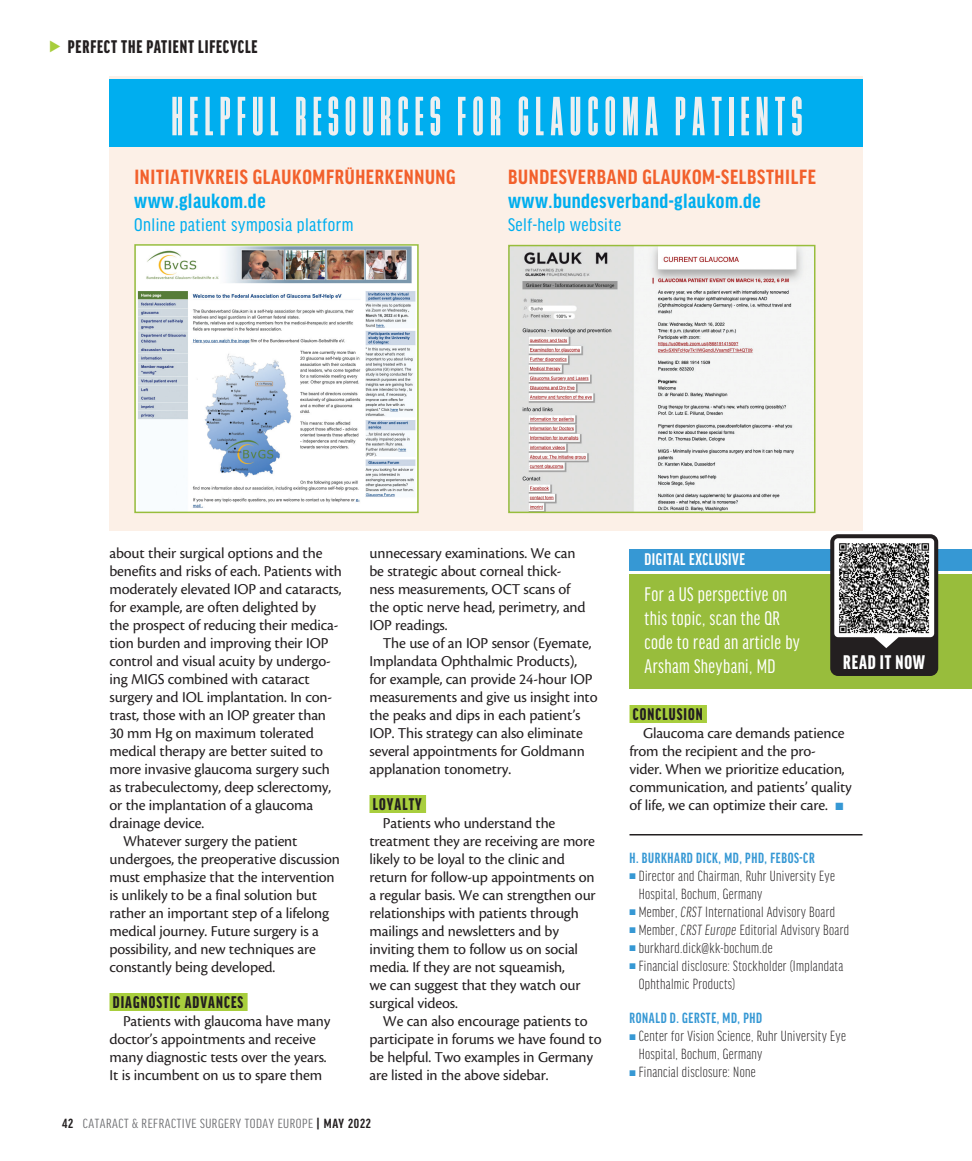
<style>
.page{position:relative;width:972px;height:1161px;background:#fff}
.page>*{position:absolute;margin:0;border:0;box-sizing:border-box;transform-origin:0 0}
.t1{font:57.75px "Bee Four";letter-spacing:.1em;color:#edeff0}
.body{font:700 condensed 21.9px "Good Headline Pro";letter-spacing:.03em;color:#f2602c}
.body-2{font:700 condensed 21.9px "Good Headline Pro";letter-spacing:.02em;color:#00aeef}
.sidebar_h1{font:21px/24px "Good Headline Pro X Cond News";letter-spacing:.02em;color:#fff}
.subhead_alternate{font:900 extra-condensed 21px "Good Headline Pro";letter-spacing:.04em;color:#fff}
.body-3{font:19.5px "Good Headline Pro Cond News";letter-spacing:.02em;color:#00aeef}
.t2{font:900 extra-condensed 19.5px "Good Headline Pro";letter-spacing:.045em;color:#231f20}
.subhead{font:900 extra-condensed 18px "Good Headline Pro";letter-spacing:.06em;color:#231f20}
.sidebar_h1-2{font:700 extra-condensed 18px "Good Headline Pro";letter-spacing:.03em;color:#fff}
.body-4{font:15.75px/18px "Cronos Pro";letter-spacing:-.01em;color:#231f20}
.bio_info{font:300 extra-condensed 15.75px/18px "Good Headline Pro";letter-spacing:.02em;color:#231f20}
.bio_name{font:700 extra-condensed 15.75px "Good Headline Pro";letter-spacing:.04em;color:#3698d4}
.bio_name_no_line{font:700 extra-condensed 15.75px "Good Headline Pro";letter-spacing:.04em;color:#3698d4}
.t3{font:extra-condensed 14.1px "Good Headline Pro";letter-spacing:.035em;color:#6c6d70;scale:1.11 1}
.s1{font-weight:700;color:#231f20}
.s2{color:#3698d4}
.s3{font-style:italic}
</style>
<div class="page">
<div style="left:110px;top:993px;width:138px;height:18px;background:#a8ce3d"></div>
<div style="left:369px;top:795px;width:57px;height:18px;background:#a8ce3d"></div>
<div style="left:630px;top:705px;width:77px;height:18px;background:#a8ce3d"></div>
<hr style="left:630px;top:834px;width:232px;height:2px;background:#231f20">
<div style="left:110px;top:77px;width:753px;height:454px;background:#fcf0e7"></div>
<div style="left:110px;top:79px;width:753px;height:68px;background:#00aeef"></div>
<img style="left:137px;top:247px;width:279px;height:263px">
<div style="left:134px;top:244px;width:285px;height:269px;border:2px solid #98bd3c"></div>
<img style="left:511px;top:248px;width:301px;height:262px">
<div style="left:508px;top:245px;width:307px;height:268px;border:2px solid #98bd3c"></div>
<div style="left:629px;top:549px;width:343px;height:21px;background:#3698d4"></div>
<div style="left:629px;top:574px;width:343px;height:115px;background:#98bd3c"></div>
<svg style="left:830px;top:534px;width:108px;height:142px;background:#6a6968"></svg>
<p class="t2" style="left:68px;top:37px;width:191px">PERFECT THE PATIENT LIFECYCLE</p>
<p class="t1" style="left:171px;top:85px;width:633px">HELPFUL RESOURCES FOR GLAUCOMA PATIENTS</p>
<p class="body" style="left:508px;top:167px;width:309px">BUNDESVERBAND GLAUKOM-SELBSTHILFE</p>
<p class="body-2" style="left:508px;top:190px;width:254px">www.bundesverband-glaukom.de</p>
<p class="body-3" style="left:508px;top:216px;width:114px">Self-help website</p>
<p class="body" style="left:134px;top:167px;width:323px">INITIATIVKREIS GLAUKOMFRÜHERKENNUNG</p>
<p class="body-2" style="left:134px;top:190px;width:133px">www.glaukom.de</p>
<p class="body-3" style="left:134px;top:216px;width:221px">Online patient symposia platform</p>
<p class="body-4" style="left:110px;top:544px;width:234px">about their surgical options and the benefits and risks of each. Patients with moderately elevated IOP and cataracts, for example, are often delighted by<br>the prospect of reducing their medica&shy;tion burden and improving their IOP control and visual acuity by undergo&shy;ing MIGS combined with cataract surgery and IOL implantation. In con&shy;trast, those with an IOP greater than 30 mm Hg on maximum tolerated medical therapy are better suited to more invasive glaucoma surgery such as trabeculectomy, deep sclerectomy, or the implantation of a glaucoma drainage device.</p>
<p class="body-4" style="left:110px;top:832px;width:232px;text-indent:14px">Whatever surgery the patient undergoes, the preoperative discussion must emphasize that the intervention is unlikely to be a final solution but rather an important step of a lifelong medical journey. Future surgery is a possibility, and new techniques are constantly being developed.</p>
<p class="subhead" style="left:113px;top:993px;width:132px">DIAGNOSTIC ADVANCES</p>
<p class="body-4" style="left:110px;top:1012px;width:222px;text-indent:14px">Patients with glaucoma have many doctor’s appointments and receive many diagnostic tests over the years.<br>It is incumbent on us to spare them</p>
<p class="body-4" style="left:369px;top:544px;width:218px">unnecessary examinations. We can be strategic about corneal thick&shy;ness measurements, OCT scans of the optic nerve head, perimetry, and<br>IOP readings.</p>
<p class="body-4" style="left:369px;top:634px;width:230px;text-indent:14px">The use of an IOP sensor (Eyemate, Implandata Ophthalmic Products), for example, can provide 24-hour IOP measurements and give us insight into the peaks and dips in each patient’s IOP. This strategy can also eliminate several appointments for Goldmann applanation tonometry.</p>
<p class="subhead" style="left:373px;top:795px;width:50px">LOYALTY</p>
<p class="body-4" style="left:369px;top:814px;width:228px;text-indent:14px">Patients who understand the treatment they are receiving are more likely to be loyal to the clinic and return for follow-up appointments on a regular basis. We can strengthen our relationships with patients through mailings and newsletters and by inviting them to follow us on social media. If they are not squeamish,<br>we can suggest that they watch our surgical videos.</p>
<p class="body-4" style="left:369px;top:1012px;width:234px;text-indent:14px">We can also encourage patients to participate in forums we have found to be helpful. Two examples in Germany are listed in the above sidebar.</p>
<p class="t3" style="left:62px;top:1117px;width:280px"><span class="s1">42</span> CATARACT &amp; REFRACTIVE SURGERY TODAY EUROPE <span class="s1">| MAY 2022</span></p>
<p class="sidebar_h1-2" style="left:645px;top:551px;width:102px">DIGITAL EXCLUSIVE</p>
<p class="sidebar_h1" style="left:645px;top:583px;width:157px">For a US perspective on this topic, scan the QR code to read an article by<br>Arsham Sheybani, MD</p>
<p class="subhead_alternate" style="left:843px;top:652px;width:83px">READ IT NOW</p>
<p class="subhead" style="left:633px;top:705px;width:71px">CONCLUSION</p>
<p class="body-4" style="left:630px;top:724px;width:224px;text-indent:14px">Glaucoma care demands patience from the recipient and the pro&shy;vider. When we prioritize education, communication, and patients’ quality of life, we can optimize their care. <span class="s2">■</span></p>
<p class="bio_name" style="left:630px;top:850px;width:187px">H. BURKHARD DICK, MD, PHD, FEBOS-CR</p>
<p class="bio_info" style="left:639px;top:867px;width:198px;text-indent:-9px"><span class="s2">■</span> Director and Chairman, Ruhr University Eye<br>Hospital, Bochum, Germany</p>
<p class="bio_info" style="left:629px;top:903px;width:207px"><span class="s2">■</span> Member, <span class="s3">CRST</span> International Advisory Board</p>
<p class="bio_info" style="left:629px;top:921px;width:221px"><span class="s2">■</span> Member, <span class="s3">CRST Europe</span> Editorial Advisory Board</p>
<p class="bio_info" style="left:629px;top:939px;width:145px"><span class="s2">■</span> burkhard.dick@kk-bochum.de</p>
<p class="bio_info" style="left:639px;top:957px;width:206px;text-indent:-9px"><span class="s2">■</span> Financial disclosure: Stockholder (Implandata<br>Ophthalmic Products)</p>
<p class="bio_name_no_line" style="left:630px;top:1010px;width:134px">RONALD D. GERSTE, MD, PHD</p>
<p class="bio_info" style="left:639px;top:1027px;width:209px;text-indent:-9px"><span class="s2">■</span> Center for Vision Science, Ruhr University Eye<br>Hospital, Bochum, Germany</p>
<p class="bio_info" style="left:629px;top:1063px;width:128px"><span class="s2">■</span> Financial disclosure: None</p>
</div>
